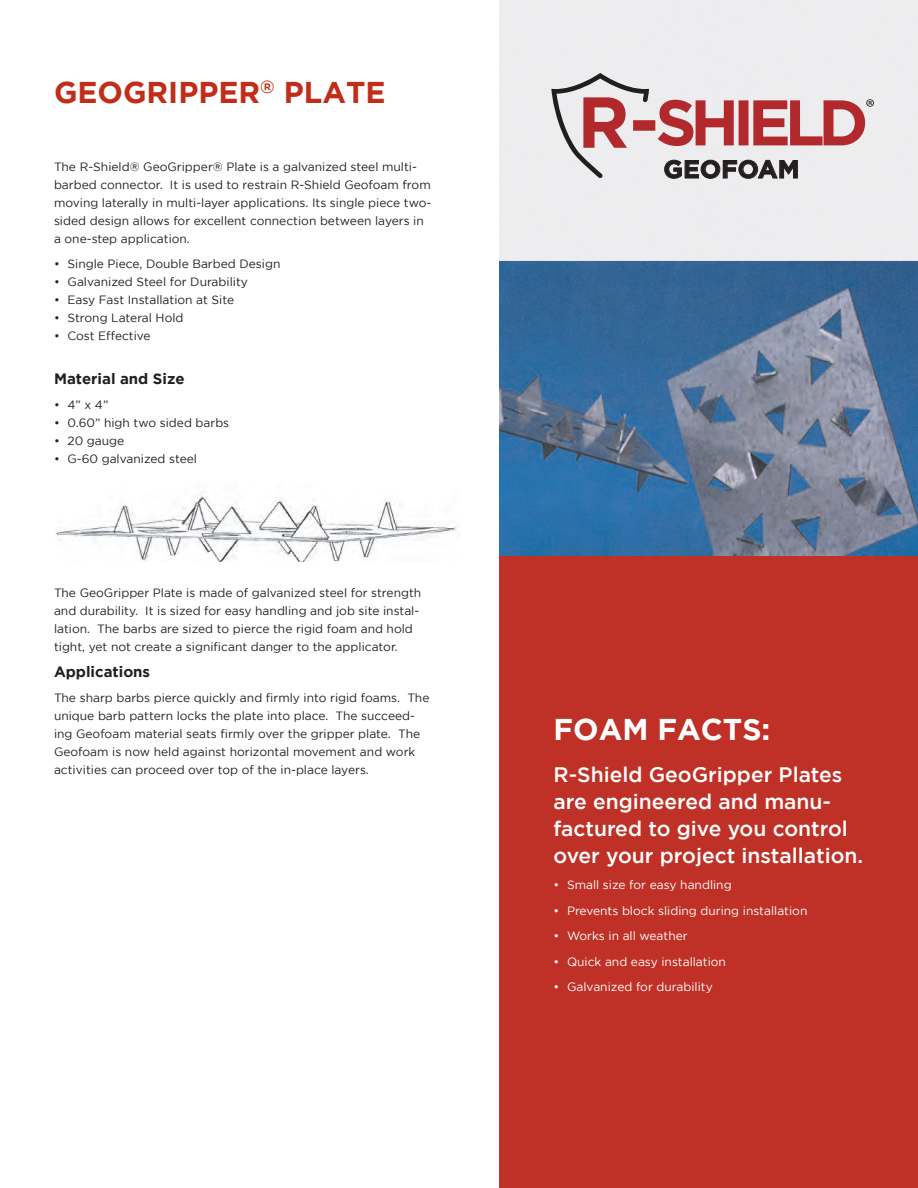
<style>
.page{position:relative;width:918px;height:1188px;background:#fff}
.page>*{position:absolute;margin:0;border:0;box-sizing:border-box;transform-origin:0 0}
.t1{font:700 30px "Gotham";color:#c02d19}
.t2{font:700 30px "Gotham";color:#fff}
.t3{font:700 25.05px "Homepage Baukasten";color:#231f20}
.t4{font:500 21px/27px "Gotham";color:#fff}
.t5{font:700 15px "Gotham";color:#231f20}
.t6{font:12px/18px "Gotham";color:#231f20}
.t7{font:12px "Gotham";color:#fff}
</style>
<div class="page">
<img style="left:55px;top:492px;width:402px;height:69px">
<img style="left:500px;top:0;width:418px;height:1188px">
<svg style="left:551px;top:73px;width:323px;height:106px;background:#d6babc"></svg>
<img style="left:500px;top:261px;width:418px;height:294px">
<h1 class="t1" style="left:54px;top:75px;width:333px">GEOGRIPPER<sup>®</sup> PLATE</h1>
<p class="t6" style="left:54px;top:157px;width:379px">The R-Shield® GeoGripper® Plate is a galvanized steel multi&shy;barbed connector. It is used to restrain R-Shield Geofoam from moving laterally in multi-layer applications. Its single piece two&shy;sided design allows for excellent connection between layers in a one-step application.</p>
<p class="t6" style="left:54px;top:255px;width:228px">• Single Piece, Double Barbed Design</p>
<p class="t6" style="left:54px;top:273px;width:195px">• Galvanized Steel for Durability</p>
<p class="t6" style="left:54px;top:291px;width:182px">• Easy Fast Installation at Site</p>
<p class="t6" style="left:54px;top:309px;width:131px">• Strong Lateral Hold</p>
<p class="t6" style="left:54px;top:327px;width:98px">• Cost Effective</p>
<p class="t5" style="left:54px;top:370px;width:132px">Material and Size</p>
<p class="t6" style="left:54px;top:396px;width:56px">• 4” x 4”</p>
<p class="t6" style="left:54px;top:414px;width:177px">• 0.60” high two sided barbs</p>
<p class="t6" style="left:54px;top:432px;width:72px">• 20 gauge</p>
<p class="t6" style="left:54px;top:450px;width:145px">• G-60 galvanized steel</p>
<p class="t6" style="left:54px;top:584px;width:369px">The GeoGripper Plate is made of galvanized steel for strength and durability. It is sized for easy handling and job site instal&shy;lation. The barbs are sized to pierce the rigid foam and hold tight, yet not create a significant danger to the applicator.</p>
<p class="t5" style="left:54px;top:663px;width:98px">Applications</p>
<p class="t6" style="left:54px;top:689px;width:377px">The sharp barbs pierce quickly and firmly into rigid foams. The unique barb pattern locks the plate into place. The succeed&shy;ing Geofoam material seats firmly over the gripper plate. The Geofoam is now held against horizontal movement and work activities can proceed over top of the in-place layers.</p>
<h2 class="t3" style="left:663px;top:155px;width:138px">GEOFOAM</h2>
<h1 class="t2" style="left:554px;top:712px;width:218px">FOAM FACTS:</h1>
<h3 class="t4" style="left:554px;top:761px;width:311px">R-Shield GeoGripper Plates are engineered and manu&shy;factured to give you control over your project installation.</h3>
<p class="t7" style="left:554px;top:878px;width:180px">• Small size for easy handling</p>
<p class="t7" style="left:554px;top:904px;width:255px">• Prevents block sliding during installation</p>
<p class="t7" style="left:554px;top:929px;width:136px">• Works in all weather</p>
<p class="t7" style="left:554px;top:955px;width:174px">• Quick and easy installation</p>
<p class="t7" style="left:554px;top:980px;width:161px">• Galvanized for durability</p>
</div>
